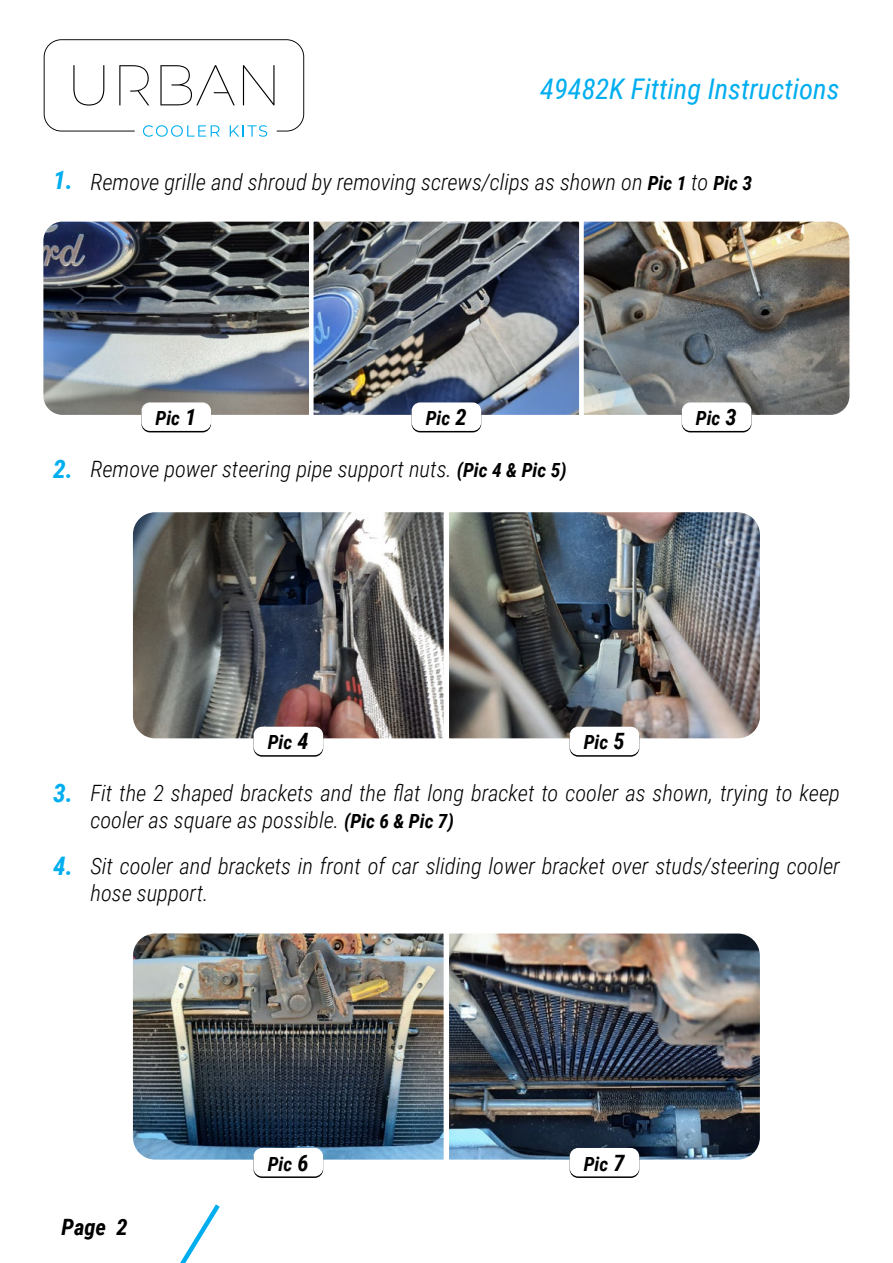
<style>
.page{position:relative;width:893px;height:1263px;background:#fff}
.page>*{position:absolute;margin:0;border:0;box-sizing:border-box;transform-origin:0 0}
.t1{font:italic 28.5px "Roboto Condensed";color:#00aeef}
.t2{font:italic 700 25.5px "Roboto Condensed";color:#00aeef}
.t3{font:italic 300 22.5px/27px "Roboto Condensed";color:#000}
.t4{font:italic 700 22.5px "Roboto Condensed";color:#000}
.t5{font:italic 700 19.5px "Roboto Condensed";color:#000}
.s1{font-weight:700;font-size:25.5px;color:#00aeef}
.s2{font-weight:700;font-size:19.5px}
.s3{font-size:22.5px}
</style>
<div class="page">
<svg style="left:44px;top:39px;width:260px;height:98px"></svg>
<svg style="left:180px;top:1204px;width:40px;height:59px"></svg>
<img style="left:316px;top:222px;width:261px;height:192px">
<img style="left:43px;top:221px;width:273px;height:194px">
<div style="left:309px;top:217px;width:275px;height:202px;border:4px solid #fff"></div>
<img style="left:577px;top:217px;width:273px;height:205px">
<svg style="left:141px;top:404px;width:70px;height:28px"></svg>
<div style="left:141px;top:402px;width:70px;height:29px;background:#fff;border-radius:9px"></div>
<svg style="left:682px;top:404px;width:69px;height:28px"></svg>
<div style="left:682px;top:402px;width:69px;height:29px;background:#fff;border-radius:9px"></div>
<svg style="left:412px;top:404px;width:69px;height:28px"></svg>
<div style="left:412px;top:402px;width:69px;height:29px;background:#fff;border-radius:9px"></div>
<img style="left:132px;top:512px;width:309px;height:234px">
<img style="left:441px;top:512px;width:319px;height:234px">
<svg style="left:254px;top:728px;width:69px;height:29px"></svg>
<div style="left:254px;top:727px;width:69px;height:28px;background:#fff;border-radius:9px"></div>
<svg style="left:570px;top:728px;width:69px;height:29px"></svg>
<div style="left:570px;top:727px;width:69px;height:28px;background:#fff;border-radius:9px"></div>
<img style="left:132px;top:933px;width:309px;height:234px">
<img style="left:441px;top:933px;width:319px;height:234px">
<svg style="left:254px;top:1149px;width:69px;height:29px"></svg>
<div style="left:254px;top:1148px;width:69px;height:28px;background:#fff;border-radius:9px"></div>
<svg style="left:570px;top:1149px;width:69px;height:29px"></svg>
<div style="left:570px;top:1148px;width:69px;height:28px;background:#fff;border-radius:9px"></div>
<p class="t1" style="left:540px;top:69px;width:301px">49482K Fitting Instructions</p>
<p class="t3" style="left:53px;top:168px;width:700px"><span class="s1">1.</span> Remove grille and shroud by removing screws/clips as shown on <span class="s2">Pic 1</span> to <span class="s2">Pic 3</span></p>
<p class="t5" style="left:156px;top:404px;width:42px">Pic <span class="s3">1</span></p>
<p class="t5" style="left:426px;top:404px;width:42px">Pic <span class="s3">2</span></p>
<p class="t5" style="left:696px;top:404px;width:42px">Pic <span class="s3">3</span></p>
<p class="t3" style="left:53px;top:455px;width:515px"><span class="s1">2.</span> Remove power steering pipe support nuts. <span class="s2">(Pic 4 &amp; Pic 5)</span></p>
<p class="t2" style="left:53px;top:775px;width:21px">3.</p>
<p class="t2" style="left:53px;top:848px;width:21px">4.</p>
<p class="t5" style="left:268px;top:729px;width:42px">Pic <span class="s3">4</span></p>
<p class="t5" style="left:584px;top:729px;width:42px">Pic <span class="s3">5</span></p>
<p class="t3" style="left:90px;top:779px;width:751px">Fit the 2 shaped brackets and the flat long bracket to cooler as shown, trying to keep cooler as square as possible. <span class="s2">(Pic 6 &amp; Pic 7)</span></p>
<p class="t3" style="left:90px;top:852px;width:751px">Sit cooler and brackets in front of car sliding lower bracket over studs/steering cooler hose support.</p>
<p class="t5" style="left:268px;top:1150px;width:42px">Pic <span class="s3">6</span></p>
<p class="t5" style="left:584px;top:1150px;width:42px">Pic <span class="s3">7</span></p>
<p class="t4" style="left:62px;top:1212px;width:67px">Page 2</p>
</div>
